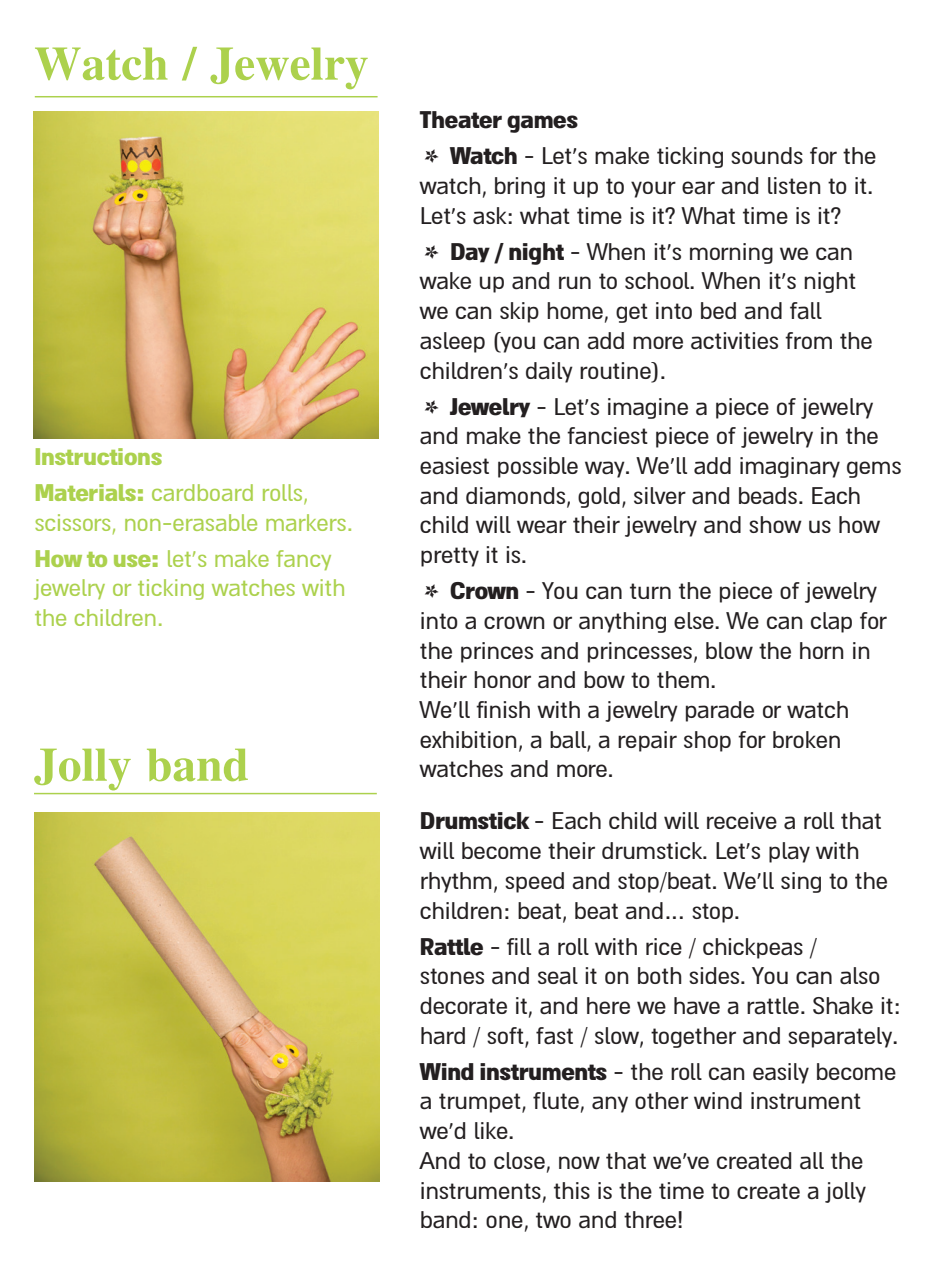
<style>
.page{position:relative;width:936px;height:1276px;background:#fff}
.page>*{position:absolute;margin:0;border:0;box-sizing:border-box;transform-origin:0 0}
.t1{font:700 57px "Drugulin CLM";color:#acd14d}
.t2{font:42px "Bodoni Svty Two ITCTT";color:#231f20}
.t3{font:27px/29.7px "Almoni DLAAA";letter-spacing:-.01em;color:#231f20}
.t4{font:27px/36px "Almoni DLAAA";letter-spacing:-.01em;color:#acd14d}
.t5{font:900 27px/36px "Almoni DLAAA";letter-spacing:-.01em;color:#acd14d}
.s1{font-weight:400}
.s2{font-weight:900}
</style>
<div class="page">
<hr style="left:35px;top:96px;width:342px;height:1px;background:#acd14d">
<img style="left:34px;top:111px;width:345px;height:328px">
<hr style="left:34px;top:793px;width:343px;height:1px;background:#acd14d">
<img style="left:34px;top:812px;width:345px;height:369px">
<h1 class="t1" style="left:34px;top:37px;width:336px">Watch / Jewelry</h1>
<p class="t5" style="left:34px;top:439px;width:276px">Instructions<br>Materials: <span class="s1">cardboard rolls,</span></p>
<p class="t4" style="left:34px;top:505px;width:320px">scissors, non-erasable markers.<br><span class="s2">How to use:</span> let s’ make fancy</p>
<p class="t4" style="left:34px;top:574px;width:312px;line-height:29.7px">jewelry or ticking watches with the children.</p>
<h1 class="t1" style="left:34px;top:738px;width:216px">Jolly band</h1>
<p class="t3" style="left:450px;top:103px;width:428px;line-height:36px;text-indent:-30px"><span class="s2">Theater games<br>Watch</span> - Let s’ make ticking sounds for the</p>
<h2 class="t2" style="left:420px;top:131px;width:24px">*</h2>
<p class="t3" style="left:420px;top:171px;width:455px">watch, bring it up to your ear and listen to .i t<br>Let s’ ask: what time itis ? What time ?itis</p>
<p class="t3" style="left:450px;top:237px;width:405px"><span class="s2">Day / night</span> - When s’i t morning we can</p>
<h2 class="t2" style="left:420px;top:226px;width:24px">*</h2>
<p class="t3" style="left:420px;top:267px;width:454px">wake up and run to school. When s’i t night we can skip home, get into bed and fall asleep (you can add more activities from the children s’ daily routine .(</p>
<p class="t3" style="left:450px;top:392px;width:424px"><span class="s2">Jewelry</span> - Let s’ imagine a piece of jewelry</p>
<h2 class="t2" style="left:420px;top:381px;width:24px">*</h2>
<p class="t3" style="left:420px;top:422px;width:483px">and make the fanciest piece of jewelry in the easiest possible way. We l l’ add imaginary gems and diamonds, gold, silver and beads. Each child will wear their jewelry and show us how pretty .isit</p>
<p class="t3" style="left:450px;top:576px;width:428px"><span class="s2">Crown</span> - You can turn the piece of jewelry</p>
<h2 class="t2" style="left:420px;top:565px;width:24px">*</h2>
<p class="t3" style="left:420px;top:606px;width:468px">into a crown or anything else. We can clap for the princes and princesses, blow the horn in their honor and bow to them.<br>We l l’ finish with a jewelry parade or watch exhibition a, ball a, repair shop for broken watches and more.</p>
<p class="t3" style="left:420px;top:807px;width:469px"><span class="s2">Drumstick</span> - Each child will receive a roll that will become their drumstick. Let s’ play with rhythm, speed and stop/beat. We l l’ sing to the children: beat, beat and… stop.</p>
<p class="t3" style="left:420px;top:932px;width:482px"><span class="s2">Rattle</span> - fill a roll with rice / chickpeas /<br>stones and seal it on both sides. You can also decorate ,i t and here we have a rattle. Shake :i t hard / soft, fast / slow, together and separately.</p>
<p class="t3" style="left:420px;top:1057px;width:478px"><span class="s2">Wind instruments</span> - the roll can easily become a trumpet, flute, any other wind instrument we d’ like.<br>And to close, now that we v e’ created all the instruments, this is the time to create a jolly band: one, two and three!</p>
</div>
